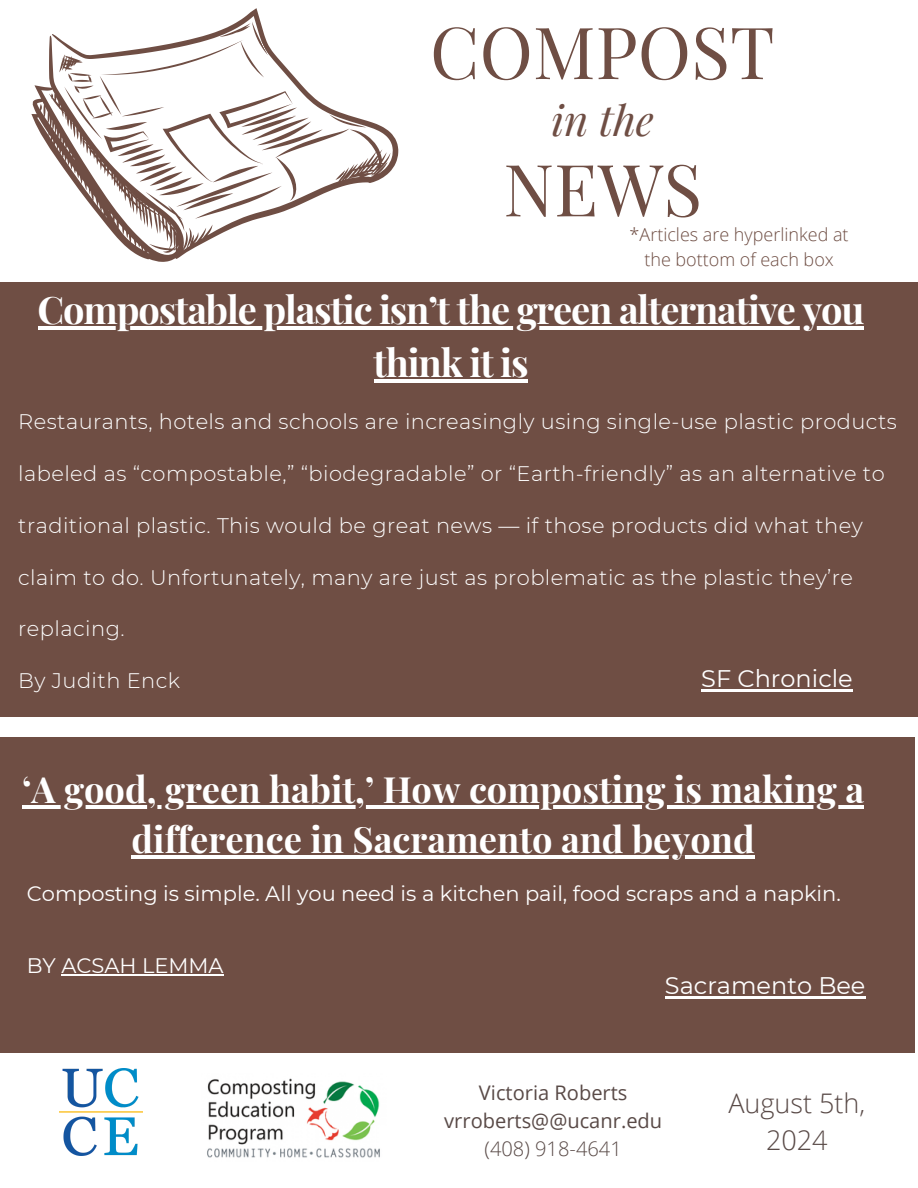
<style>
.page{position:relative;width:918px;height:1188px;background:#fff}
.page>*{position:absolute;margin:0;border:0;box-sizing:border-box;transform-origin:0 0}
.t1{font:72px "Playfair Display";color:#6f4e44}
.t2{font:italic 42px "Playfair Display";color:#6f4e44}
.t3{font:700 37.95px/52.8px "Playfair Display";letter-spacing:-.03em;color:#fff;text-align:center}
.t4{font:700 36.3px "Playfair Display";color:#fff}
.t5{font:300 27px/37.2px "Open Sans";color:#594a47;text-align:center}
.t6{font:24px "Montserrat";color:#fff}
.t7{font:300 21px "Montserrat";letter-spacing:.02em;color:#fff}
.t8{font:21px "Montserrat";color:#fff}
.t9{font:20.1px/28.2px "Open Sans";color:#594a47;text-align:center}
.t10{font:300 20.1px "Open Sans";color:#594a47}
.t11{font:300 18px/24.8px "Open Sans";color:#6f4e44;text-align:center}
</style>
<div class="page">
<svg style="left:31px;top:8px;width:367px;height:254px"></svg>
<img style="left:59px;top:1068px;width:84px;height:88px">
<img style="left:207px;top:1078px;width:173px;height:80px">
<div style="left:0;top:738px;width:914px;height:315px;background:#6f4e44"></div>
<div style="left:0;top:282px;width:918px;height:434px;background:#6f4e44"></div>
<hr style="left:22px;top:805px;width:842px;height:3px;background:#fff">
<hr style="left:132px;top:856px;width:623px;height:3px;background:#fff">
<hr style="left:61px;top:974px;width:163px;height:1px;background:#fff">
<hr style="left:38px;top:327px;width:825px;height:3px;background:#fff">
<hr style="left:374px;top:379px;width:154px;height:4px;background:#fff">
<hr style="left:701px;top:689px;width:152px;height:3px;background:#fff">
<hr style="left:665px;top:996px;width:200px;height:2px;background:#fff">
<h3 class="t1" style="left:430px;top:1px;width:346px">COMPOST</h3>
<h1 class="t2" style="left:552px;top:90px;width:104px">in the</h1>
<p class="t1" style="left:503px;top:139px;width:200px">NEWS</p>
<p class="t11" style="left:630px;top:222px;width:220px">*Articles are hyperlinked at the bottom of each box</p>
<p class="t3" style="left:38px;top:282px;width:828px">Compostable plastic isn’t the green alternative you think it is</p>
<p class="t7" style="left:18px;top:409px;width:880px">Restaurants, hotels and schools are increasingly using single-use plastic products</p>
<p class="t7" style="left:18px;top:461px;width:868px">labeled as “compostable,” “biodegradable” or “Earth-friendly” as an alternative to</p>
<p class="t7" style="left:18px;top:513px;width:846px">traditional plastic. This would be great news — if those products did what they</p>
<p class="t7" style="left:18px;top:564px;width:836px">claim to do. Unfortunately, many are just as problematic as the plastic they’re</p>
<p class="t7" style="left:18px;top:616px;width:108px">replacing.</p>
<p class="t7" style="left:18px;top:668px;width:164px">By Judith Enck</p>
<p class="t6" style="left:701px;top:664px;width:153px">SF Chronicle</p>
<h6 class="t4" style="left:22px;top:764px;width:843px">‘A good, green habit,’ How composting is making a</h6>
<h4 class="t4" style="left:132px;top:814px;width:625px">difference in Sacramento and beyond</h4>
<p class="t8" style="left:27px;top:881px;width:816px">Composting is simple. All you need is a kitchen pail, food scraps and a napkin.</p>
<h6 class="t8" style="left:27px;top:953px;width:198px">BY ACSAH LEMMA</h6>
<h5 class="t6" style="left:665px;top:970px;width:202px">Sacramento Bee</h5>
<p class="t9" style="left:444px;top:1078px;width:220px">Victoria Roberts vrroberts@@ucanr.edu</p>
<p class="t10" style="left:485px;top:1135px;width:139px">(408) 918-4641</p>
<h2 class="t5" style="left:728px;top:1084px;width:138px">August 5th,<br>2024</h2>
</div>
